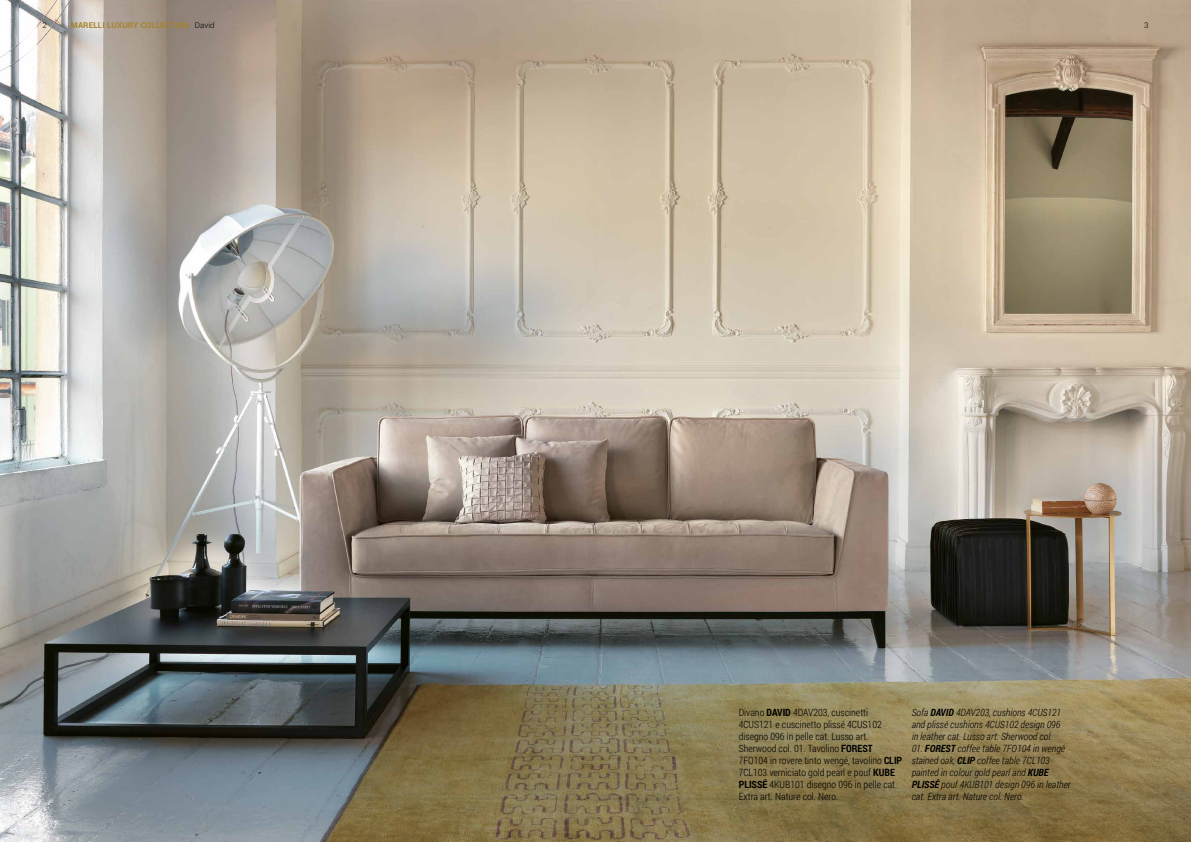
<style>
.page{position:relative;width:1191px;height:842px;background:#fff}
.page>*{position:absolute;margin:0;border:0;box-sizing:border-box;transform-origin:0 0}
.t1{font:italic 300 10px/12px "Roboto Condensed";color:#000;text-align:justify}
.t2{font:300 10px/12px "Roboto Condensed";color:#000}
.t3{font:700 8px "Roboto";letter-spacing:.02em;color:#a58329}
.t4{font:300 8px "Roboto";color:#000}
.s1{font-weight:300;color:#000}
.s2{font-weight:700}
</style>
<div class="page">
<img style="left:0;top:0;width:1191px;height:842px">
<p class="t4" style="left:42px;top:20px;width:6px">2</p>
<p class="t3" style="left:71px;top:20px;width:145px">MARELLI LUXURY COLLECTION <span class="s1">David</span></p>
<p class="t4" style="left:1144px;top:20px;width:6px">3</p>
<p class="t2" style="left:738px;top:706px;width:165px">Divano <span class="s2">DAVID</span> 4DAV203, cuscinetti 4CUS121 e cuscinetto plissé 4CUS102 disegno 096 in pelle cat. Lusso art.<br>Sherwood col. 01. Tavolino <span class="s2">FOREST </span>7FO104 in rovere tinto wengé, tavolino <span class="s2">CLIP </span>7CL103 verniciato gold pearl e pouf <span class="s2">KUBE PLISSÉ</span> 4KUB101 disegno 096 in pelle cat.<br>Extra art. Nature col. Nero.</p>
<p class="t1" style="left:911px;top:706px;width:151px">Sofa <span class="s2">DAVID</span> 4DAV203, cushions 4CUS121 and plissé cushions 4CUS102 design 096 in leather cat. Lusso art. Sherwood col.</p>
<p class="t1" style="left:911px;top:742px;width:161px;text-align:left">01. <span class="s2">FOREST</span> coffee table 7FO104 in wengé stained oak, <span class="s2">CLIP</span> coffee table 7CL103 painted in colour gold pearl and <span class="s2">KUBE PLISSÉ</span> pouf 4KUB101 design 096 in leather cat. Extra art. Nature col. Nero.</p>
</div>
